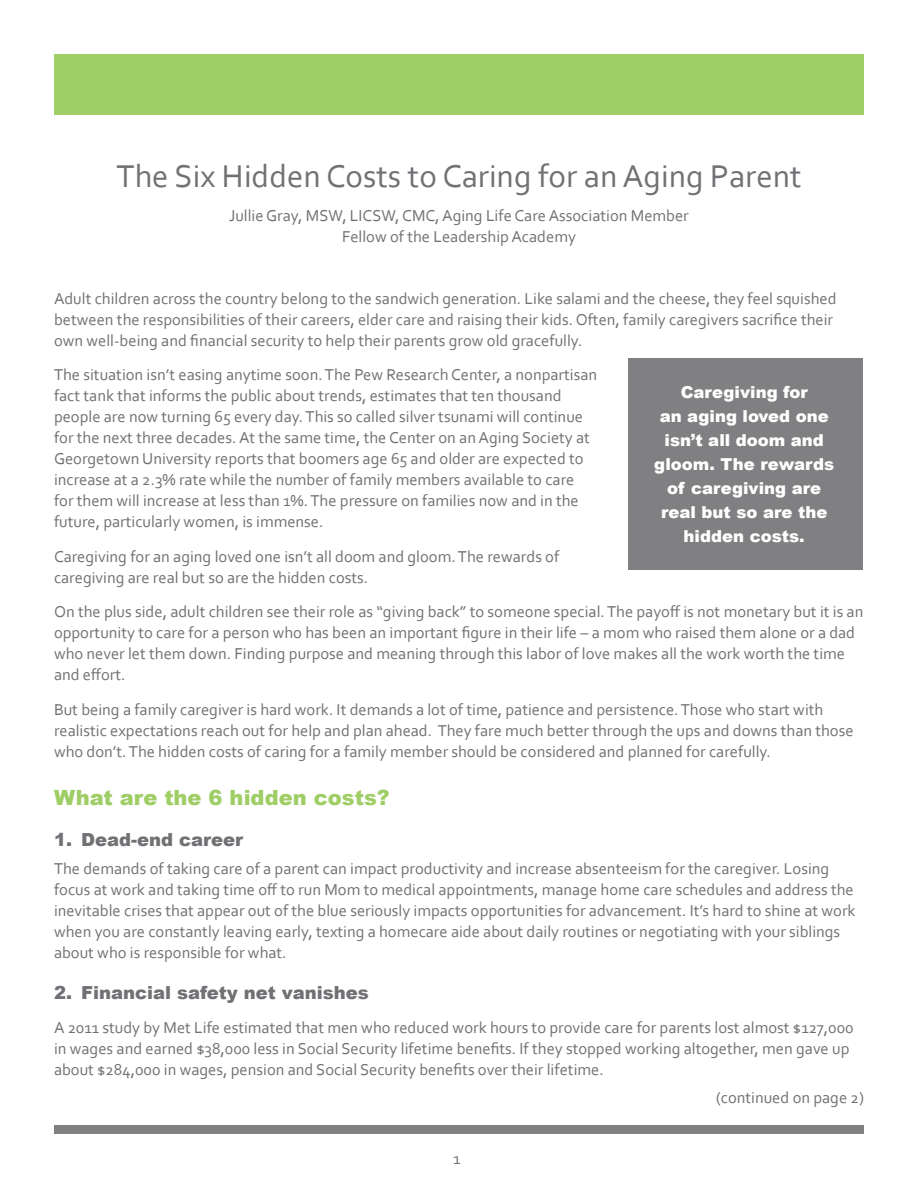
<style>
.page{position:relative;width:918px;height:1188px;background:#fff}
.page>*{position:absolute;margin:0;border:0;box-sizing:border-box;transform-origin:0 0}
.t1{font:33px "Corbel";color:#717074}
.t2{font:900 21px "Arial";color:#9fce66}
.t3{font:900 18px "Arial";color:#717074}
.bodytext_WP{font:16.5px/21px "Corbel";color:#717074}
.subhead_WP{font:900 16.5px/24px "Arial";color:#fff;text-align:center}
.subhead_WP-2{font:16.5px "Corbel";color:#717074}
</style>
<div class="page">
<div style="left:54px;top:54px;width:810px;height:60px;background:#9fce66"></div>
<div style="left:54px;top:1125px;width:810px;height:9px;background:#808083"></div>
<div style="left:629px;top:358px;width:234px;height:212px;background:#808083"></div>
<p class="t1" style="left:116px;top:155px;width:687px">The Six Hidden Costs to Caring for an Aging Parent</p>
<p class="bodytext_WP" style="left:229px;top:205px;width:461px">Jullie Gray, MSW, LICSW, CMC, Aging Life Care Association Member</p>
<p class="bodytext_WP" style="left:342px;top:226px;width:235px">Fellow of the Leadership Academy</p>
<p class="bodytext_WP" style="left:54px;top:287px;width:784px">Adult children across the country belong to the sandwich generation. Like salami and the cheese, they feel squished between the responsibilities of their careers, elder care and raising their kids. Often, family caregivers sacrifice their own well-being and financial security to help their parents grow old gracefully.</p>
<p class="bodytext_WP" style="left:54px;top:364px;width:545px">The situation isn’t easing anytime soon. The Pew Research Center, a nonpartisan fact tank that informs the public about trends, estimates that ten thousand people are now turning 65 every day. This so called silver tsunami will continue for the next three decades. At the same time, the Center on an Aging Society at Georgetown University reports that boomers age 65 and older are expected to increase at a 2.3% rate while the number of family members available to care for them will increase at less than 1%. The pressure on families now and in the future, particularly women, is immense.</p>
<p class="bodytext_WP" style="left:54px;top:545px;width:507px">Caregiving for an aging loved one isn’t all doom and gloom. The rewards of caregiving are real but so are the hidden costs.</p>
<p class="bodytext_WP" style="left:54px;top:601px;width:811px">On the plus side, adult children see their role as “giving back” to someone special. The payoff is not monetary but it is an opportunity to care for a person who has been an important figure in their life – a mom who raised them alone or a dad who never let them down. Finding purpose and meaning through this labor of love makes all the work worth the time and effort.</p>
<p class="bodytext_WP" style="left:54px;top:698px;width:801px">But being a family caregiver is hard work. It demands a lot of time, patience and persistence. Those who start with realistic expectations reach out for help and plan ahead. They fare much better through the ups and downs than those who don’t. The hidden costs of caring for a family member should be considered and planned for carefully.</p>
<p class="t2" style="left:54px;top:782px;width:337px">What are the 6 hidden costs?</p>
<p class="t3" style="left:54px;top:826px;width:191px">1. Dead-end career</p>
<p class="bodytext_WP" style="left:54px;top:857px;width:803px">The demands of taking care of a parent can impact productivity and increase absenteeism for the caregiver. Losing focus at work and taking time off to run Mom to medical appointments, manage home care schedules and address the inevitable crises that appear out of the blue seriously impacts opportunities for advancement. It’s hard to shine at work when you are constantly leaving early, texting a homecare aide about daily routines or negotiating with your siblings about who is responsible for what.</p>
<p class="t3" style="left:54px;top:979px;width:316px">2. Financial safety net vanishes</p>
<p class="bodytext_WP" style="left:54px;top:1017px;width:801px">A 2011 study by Met Life estimated that men who reduced work hours to provide care for parents lost almost $127,000 in wages and earned $38,000 less in Social Security lifetime benefits. If they stopped working altogether, men gave up about $284,000 in wages, pension and Social Security benefits over their lifetime.</p>
<p class="subhead_WP" style="left:681px;top:380px;width:128px">Caregiving for</p>
<p class="subhead_WP" style="left:654px;top:404px;width:181px">an aging loved one isn’t all doom and gloom. The rewards of caregiving are</p>
<p class="subhead_WP" style="left:661px;top:500px;width:168px">real but so are the hidden costs.</p>
<p class="subhead_WP-2" style="left:453px;top:1148px;width:9px">1</p>
<p class="bodytext_WP" style="left:716px;top:1087px;width:149px">(continued on page 2)</p>
</div>
